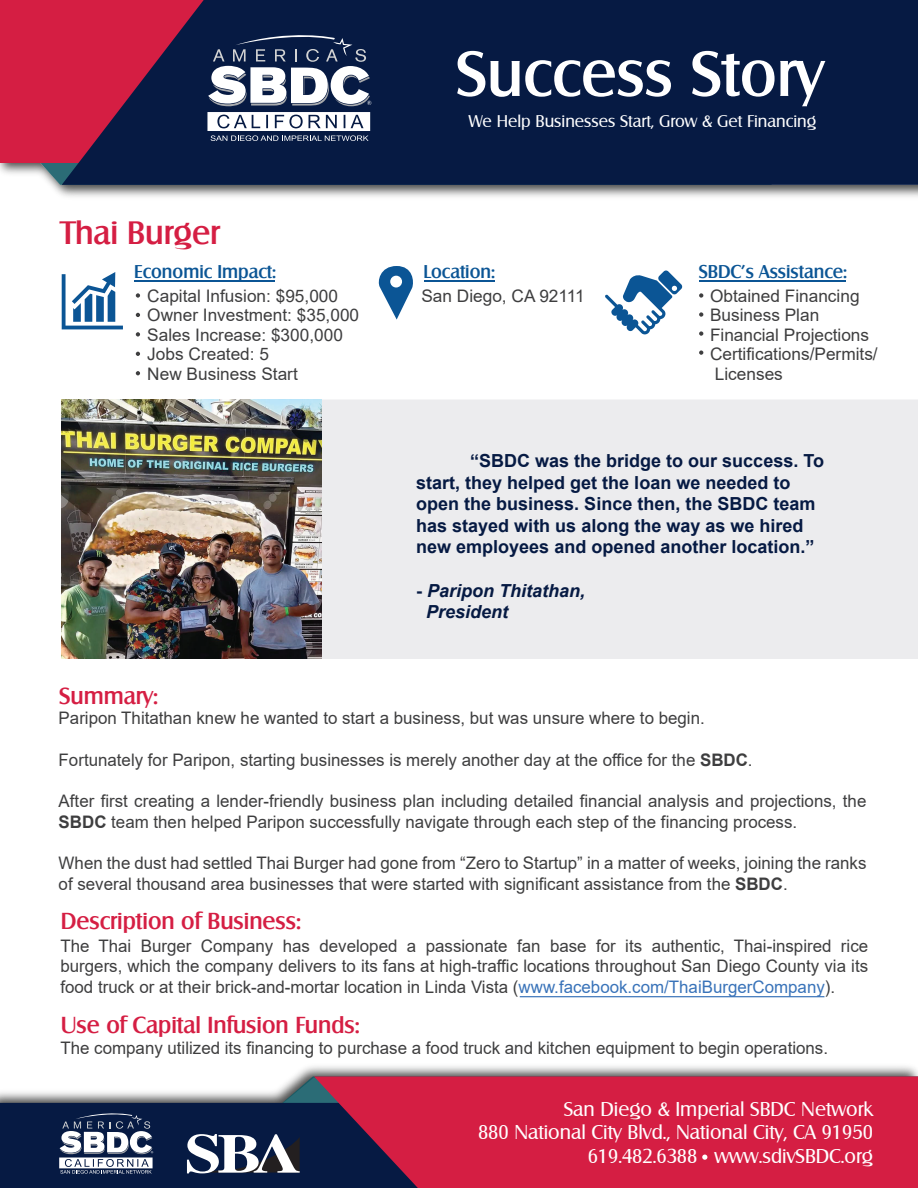
<style>
.page{position:relative;width:918px;height:1188px;background:#fff}
.page>*{position:absolute;margin:0;border:0;box-sizing:border-box;transform-origin:0 0}
.t1{font:500 61.5px "Salzburg";color:#fff}
.t2{font:500 31.5px "Salzburg";color:#d51e43}
.t3{font:500 22.5px "Salzburg";color:#d51e43}
.t4{font:19.5px/23.4px "Salzburg";color:#fff;text-align:right}
.t5{font:700 18px/21.6px "Arial";color:#061a43}
.t6{font:500 18px "Salzburg";color:#0b5595}
.t7{font:italic 700 18px/21.6px "Arial";color:#061a43}
.t8{font:17.25px/19.5px "Arial";color:#3e3e3f}
.t9{font:16.5px "Salzburg";color:#fff}
.s1{font-style:normal}
.s2{font-weight:700}
.s3{color:#3973b9}
</style>
<div class="page">
<img style="left:51px;top:185px;width:867px;height:12px">
<svg style="left:0;top:1090px;width:184px;height:13px"></svg>
<svg style="left:184px;top:1076px;width:130px;height:27px"></svg>
<div style="left:0;top:1103px;width:314px;height:85px;background:#061a43"></div>
<svg style="left:314px;top:1076px;width:604px;height:112px;background:#c21e43"></svg>
<div style="left:0;top:0;width:918px;height:162px;background:#d51e43"></div>
<svg style="left:62px;top:0;width:856px;height:185px;background:#191a43"></svg>
<div style="left:282px;top:399px;width:636px;height:260px;background:#ececee"></div>
<svg style="left:605px;top:270px;width:77px;height:65px"></svg>
<svg style="left:62px;top:272px;width:61px;height:57px"></svg>
<svg style="left:378px;top:266px;width:35px;height:54px"></svg>
<svg style="left:136px;top:293px;width:4px;height:5px"></svg>
<svg style="left:136px;top:313px;width:4px;height:4px"></svg>
<svg style="left:136px;top:332px;width:4px;height:5px"></svg>
<svg style="left:136px;top:352px;width:4px;height:4px"></svg>
<svg style="left:136px;top:371px;width:4px;height:4px"></svg>
<svg style="left:699px;top:293px;width:4px;height:5px"></svg>
<svg style="left:699px;top:312px;width:4px;height:5px"></svg>
<svg style="left:699px;top:331px;width:4px;height:5px"></svg>
<svg style="left:699px;top:350px;width:4px;height:5px"></svg>
<hr style="left:134px;top:280px;width:141px;height:2px;background:#0b5595">
<svg style="left:208px;top:28px;width:163px;height:78px;background:#5f6b85"></svg>
<svg style="left:207px;top:112px;width:163px;height:29px;background:#9ca4b4"></svg>
<hr style="left:699px;top:280px;width:147px;height:2px;background:#0b5595">
<hr style="left:424px;top:280px;width:70px;height:2px;background:#0b5595">
<svg style="left:59px;top:1109px;width:94px;height:65px"></svg>
<svg style="left:187px;top:1134px;width:113px;height:39px"></svg>
<svg style="left:702px;top:1155px;width:5px;height:5px"></svg>
<hr style="left:520px;top:996px;width:304px;height:1px;background:#3973b9">
<img style="left:62px;top:399px;width:259px;height:260px">
<h2 class="t2" style="left:61px;top:214px;width:161px">Thai Burger</h2>
<h1 class="t1" style="left:456px;top:37px;width:370px">Success Story</h1>
<p class="t9" style="left:469px;top:111px;width:349px">We Help Businesses Start, Grow &amp; Get Financing</p>
<p class="t6" style="left:134px;top:261px;width:144px">Economic Impact:</p>
<p class="t6" style="left:424px;top:261px;width:73px">Location:</p>
<p class="t6" style="left:699px;top:261px;width:150px">SBDC’s Assistance:</p>
<p class="t8" style="left:147px;top:286px;width:192px">Capital Infusion: $95,000</p>
<p class="t8" style="left:421px;top:286px;width:165px">San Diego, CA 92111</p>
<p class="t8" style="left:147px;top:306px;width:213px">Owner Investment: $35,000<br>Sales Increase: $300,000<br>Jobs Created: 5<br>New Business Start</p>
<p class="t8" style="left:710px;top:286px;width:169px">Obtained Financing<br>Business Plan<br>Financial Projections<br>Certifications/Permits/<br>Licenses</p>
<h3 class="t3" style="left:59px;top:682px;width:100px">Summary:</h3>
<p class="t5" style="left:416px;top:450px;width:409px;text-indent:54px">“SBDC was the bridge to our success. To start, they helped get the loan we needed to open the business. Since then, the SBDC team has stayed with us along the way as we hired new employees and opened another location.”</p>
<p class="t7" style="left:426px;top:580px;width:161px;text-indent:-10px"><span class="s1">-</span> Paripon Thitathan,<br>President</p>
<p class="t8" style="left:59px;top:709px;width:648px">Paripon Thitathan knew he wanted to start a business, but was unsure where to begin.</p>
<p class="t8" style="left:59px;top:750px;width:696px">Fortunately for Paripon, starting businesses is merely another day at the office for the <span class="s2">SBDC</span>.</p>
<p class="t8" style="left:59px;top:791px;width:809px;line-height:20.7px">After first creating a lender-friendly business plan including detailed financial analysis and projections, the<br><span class="s2">SBDC</span> team then helped Paripon successfully navigate through each step of the financing process.</p>
<p class="t8" style="left:59px;top:853px;width:809px;line-height:20.7px">When the dust had settled Thai Burger had gone from “Zero to Startup” in a matter of weeks, joining the ranks of several thousand area businesses that were started with significant assistance from the <span class="s2">SBDC</span>.</p>
<h3 class="t3" style="left:61px;top:907px;width:242px">Description of Business:</h3>
<p class="t8" style="left:60px;top:935px;width:809px;line-height:20.7px;text-align:justify">The Thai Burger Company has developed a passionate fan base for its authentic, Thai-inspired rice burgers, which the company delivers to its fans at high-traffic locations throughout San Diego County via its food truck or at their brick-and-mortar location in Linda Vista (<span class="s3">www.facebook.com/ThaiBurgerCompany</span>).</p>
<h3 class="t3" style="left:61px;top:1011px;width:301px">Use of Capital Infusion Funds:</h3>
<p class="t8" style="left:60px;top:1038px;width:769px">The company utilized its financing to purchase a food truck and kitchen equipment to begin operations.</p>
<p class="t4" style="left:478px;top:1097px;width:396px">San Diego &amp; Imperial SBDC Network<br>880 National City Blvd., National City, CA 91950<br>619.482.6388 www.sdivSBDC.org</p>
</div>
